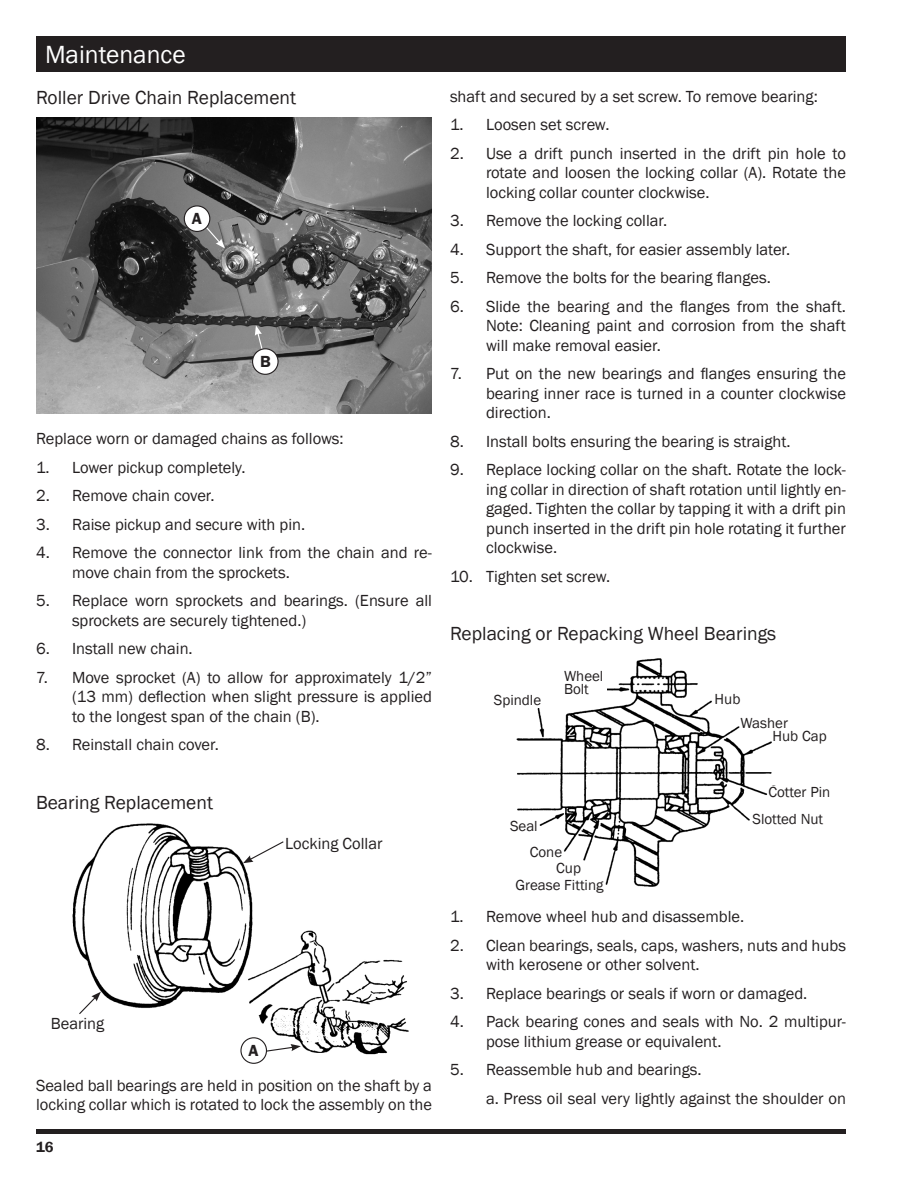
<style>
.page{position:relative;width:918px;height:1188px;background:#fff}
.page>*{position:absolute;margin:0;border:0;box-sizing:border-box;transform-origin:0 0}
.Head{font:25.5px "Franklin Gothic";color:#fff}
.Sub-Head{font:19.5px "Franklin Gothic";color:#231f20}
.List{font:16.5px/19.5px "Franklin Gothic";color:#231f20;text-align:justify}
.Body{font:16.5px/19.5px "Franklin Gothic";color:#231f20}
.Letters{font:600 16.5px "Franklin Gothic";color:#231f20}
.t1{font:15px/13.5px "Franklin Gothic";color:#231f20}
.t2{font:600 15px "Franklin Gothic";color:#231f20}
</style>
<div class="page">
<div style="left:36px;top:36px;width:810px;height:36px;background:#231f20"></div>
<hr style="left:36px;top:1130px;width:810px;height:4px;background:#231f20">
<img style="left:36px;top:117px;width:396px;height:297px">
<svg style="left:255px;top:325px;width:10px;height:29px"></svg>
<div style="left:253px;top:349px;width:25px;height:25px;background:#fff;border-radius:50%"></div>
<div style="left:252px;top:348px;width:27px;height:27px;border:1px solid #231f20;border-radius:50%"></div>
<svg style="left:201px;top:222px;width:24px;height:26px"></svg>
<div style="left:184px;top:206px;width:26px;height:25px;background:#fff;border-radius:50%"></div>
<div style="left:184px;top:205px;width:26px;height:27px;border:1px solid #231f20;border-radius:50%"></div>
<img style="left:72px;top:823px;width:337px;height:241px">
<svg style="left:264px;top:1044px;width:37px;height:10px"></svg>
<div style="left:241px;top:1038px;width:25px;height:25px;background:#fff;border-radius:50%"></div>
<div style="left:240px;top:1037px;width:27px;height:27px;border:1px solid #231f20;border-radius:50%"></div>
<svg style="left:78px;top:992px;width:23px;height:23px"></svg>
<svg style="left:243px;top:840px;width:42px;height:23px"></svg>
<img style="left:516px;top:658px;width:260px;height:233px">
<div style="left:494px;top:695px;width:48px;height:13px;background:#fff"></div>
<div style="left:530px;top:847px;width:32px;height:10px;background:#fff"></div>
<div style="left:556px;top:862px;width:25px;height:11px;background:#fff"></div>
<div style="left:515px;top:880px;width:89px;height:10px;background:#fff"></div>
<div style="left:564px;top:670px;width:43px;height:24px;background:#fff"></div>
<div style="left:715px;top:693px;width:25px;height:11px;background:#fff"></div>
<div style="left:740px;top:718px;width:48px;height:10px;background:#fff"></div>
<div style="left:768px;top:786px;width:68px;height:23px;background:#fff"></div>
<div style="left:772px;top:730px;width:56px;height:25px;background:#fff"></div>
<div style="left:753px;top:814px;width:79px;height:27px;background:#fff"></div>
<div style="left:510px;top:820px;width:28px;height:11px;background:#fff"></div>
<p class="Head" style="left:45px;top:39px;width:142px">Maintenance</p>
<p class="Sub-Head" style="left:36px;top:85px;width:262px">Roller Drive Chain Replacement</p>
<p class="Letters" style="left:192px;top:209px;width:12px">A</p>
<p class="Letters" style="left:260px;top:351px;width:12px">B</p>
<p class="Body" style="left:36px;top:429px;width:309px">Replace worn or damaged chains as follows:</p>
<p class="List" style="left:36px;top:458px;width:211px">1. Lower pickup completely.</p>
<p class="List" style="left:36px;top:486px;width:180px">2. Remove chain cover.</p>
<p class="List" style="left:36px;top:515px;width:271px">3. Raise pickup and secure with pin.</p>
<p class="List" style="left:72px;top:543px;width:361px;text-indent:-36px">4. Remove the connector link from the chain and re&shy;move chain from the sprockets.</p>
<p class="List" style="left:72px;top:591px;width:362px;text-indent:-36px">5. Replace worn sprockets and bearings. (Ensure all sprockets are securely tightened.)</p>
<p class="List" style="left:36px;top:639px;width:158px">6. Install new chain.</p>
<p class="List" style="left:72px;top:668px;width:361px;text-indent:-36px">7. Move sprocket (A) to allow for approximately 1/2” (13 mm) deflection when slight pressure is applied to the longest span of the chain (B).</p>
<p class="List" style="left:36px;top:735px;width:184px">8. Reinstall chain cover.</p>
<p class="Sub-Head" style="left:36px;top:790px;width:179px">Bearing Replacement</p>
<p class="List" style="left:285px;top:834px;width:99px">Locking Collar</p>
<p class="List" style="left:51px;top:1014px;width:55px">Bearing</p>
<p class="Letters" style="left:248px;top:1040px;width:12px">A</p>
<p class="Body" style="left:36px;top:1076px;width:398px">Sealed ball bearings are held in position on the shaft by a locking collar which is rotated to lock the assembly on the</p>
<p class="t2" style="left:36px;top:1138px;width:19px">16</p>
<p class="Body" style="left:450px;top:87px;width:369px">shaft and secured by a set screw. To remove bearing:</p>
<p class="List" style="left:450px;top:115px;width:161px">1. Loosen set screw.</p>
<p class="List" style="left:486px;top:144px;width:362px;text-indent:-36px">2. Use a drift punch inserted in the drift pin hole to rotate and loosen the locking collar (A). Rotate the locking collar counter clockwise.</p>
<p class="List" style="left:450px;top:211px;width:219px">3. Remove the locking collar.</p>
<p class="List" style="left:450px;top:240px;width:342px">4. Support the shaft, for easier assembly later.</p>
<p class="List" style="left:450px;top:268px;width:322px">5. Remove the bolts for the bearing flanges.</p>
<p class="List" style="left:486px;top:297px;width:361px;text-indent:-36px">6. Slide the bearing and the flanges from the shaft.<br>Note: Cleaning paint and corrosion from the shaft will make removal easier.</p>
<p class="List" style="left:486px;top:364px;width:362px;text-indent:-36px">7. Put on the new bearings and flanges ensuring the bearing inner race is turned in a counter clockwise direction.</p>
<p class="List" style="left:450px;top:432px;width:342px">8. Install bolts ensuring the bearing is straight.</p>
<p class="List" style="left:486px;top:460px;width:361px;text-indent:-36px">9. Replace locking collar on the shaft. Rotate the lock&shy;ing collar in direction of shaft rotation until lightly en&shy;gaged. Tighten the collar by tapping it with a drift pin punch inserted in the drift pin hole rotating it further clockwise.</p>
<p class="List" style="left:450px;top:567px;width:162px">10. Tighten set screw.</p>
<p class="Sub-Head" style="left:450px;top:621px;width:328px">Replacing or Repacking Wheel Bearings</p>
<p class="t1" style="left:494px;top:694px;width:49px">Spindle</p>
<p class="t1" style="left:564px;top:669px;width:41px">Wheel<br>Bolt</p>
<p class="t1" style="left:510px;top:819px;width:29px">Seal</p>
<p class="t1" style="left:530px;top:846px;width:34px">Cone</p>
<p class="t1" style="left:556px;top:862px;width:26px">Cup</p>
<p class="t1" style="left:515px;top:879px;width:90px">Grease Fitting</p>
<p class="t1" style="left:715px;top:693px;width:27px">Hub</p>
<p class="t1" style="left:740px;top:717px;width:49px">Washer</p>
<p class="t1" style="left:772px;top:729px;width:56px">Hub Cap</p>
<p class="t1" style="left:768px;top:785px;width:63px">Cotter Pin</p>
<p class="t1" style="left:753px;top:813px;width:72px">Slotted Nut</p>
<p class="List" style="left:450px;top:907px;width:296px">1. Remove wheel hub and disassemble.</p>
<p class="List" style="left:486px;top:936px;width:362px;text-indent:-36px">2. Clean bearings, seals, caps, washers, nuts and hubs with kerosene or other solvent.</p>
<p class="List" style="left:450px;top:984px;width:359px">3. Replace bearings or seals if worn or damaged.</p>
<p class="List" style="left:486px;top:1012px;width:361px;text-indent:-36px">4. Pack bearing cones and seals with No. 2 multipur&shy;pose lithium grease or equivalent.</p>
<p class="List" style="left:450px;top:1060px;width:253px">5. Reassemble hub and bearings.</p>
<p class="List" style="left:486px;top:1089px;width:361px">a. Press oil seal very lightly against the shoulder on</p>
</div>
